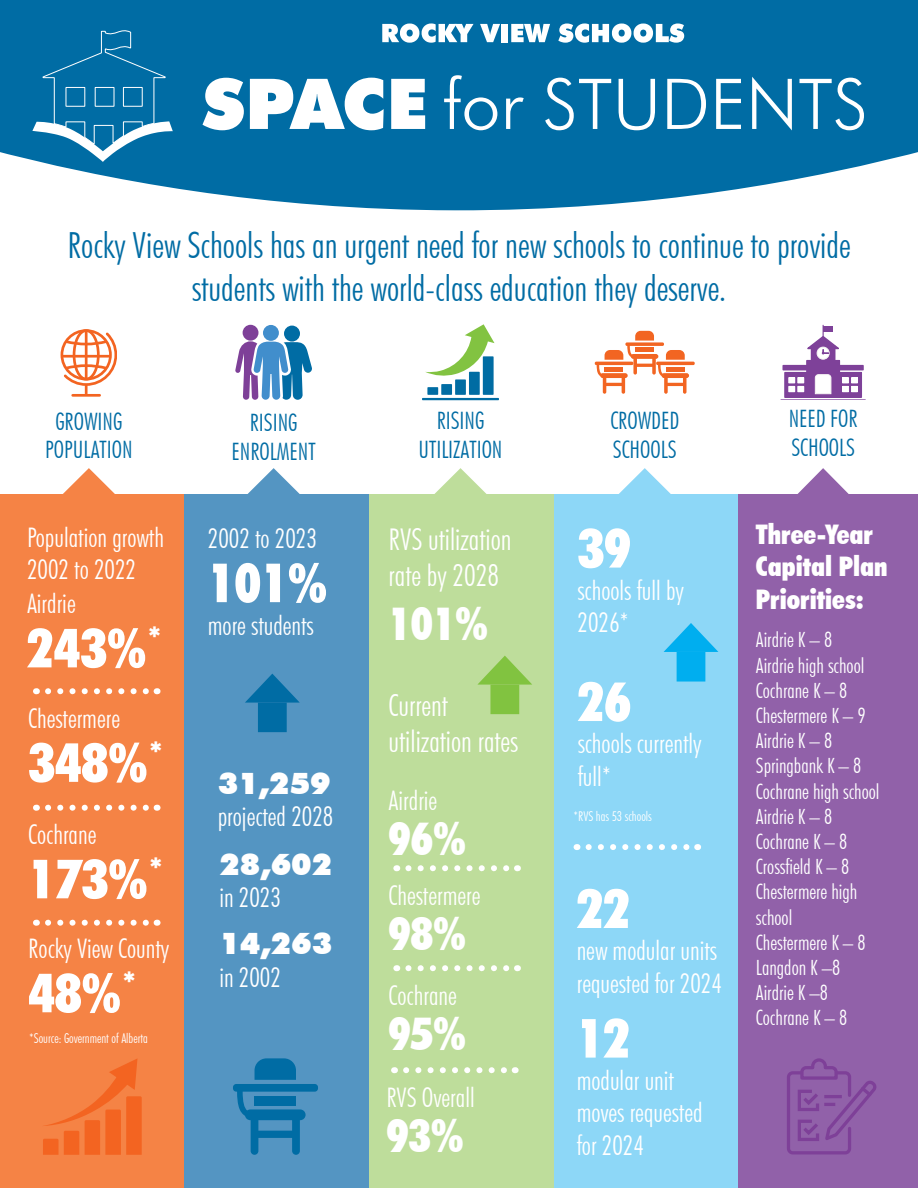
<style>
.page{position:relative;width:918px;height:1188px;background:#fff}
.page>*{position:absolute;margin:0;border:0;box-sizing:border-box;transform-origin:0 0}
.Paragraph_Style_1{font:900 condensed 54px "Futura BT";color:#fff}
.t1{font:900 condensed 45px "Futura BT";color:#fff}
.t2{font:300 condensed 36px/43.2px "Futura BT";color:#006ca4;text-align:center}
.t3{font:300 condensed 30px/36px "Futura BT";color:#fff}
.t4{font:900 30px "Futura BT";color:#fff}
.Paragraph_Style_1-2{font:300 condensed 27px/32.4px "Futura BT";color:#fff}
.t5{font:900 condensed 27px/32.4px "Futura BT";color:#fff}
.t6{font:300 condensed 24px/28.8px "Futura BT";color:#006ca4;text-align:center}
.t7{font:300 condensed 21px/25.2px "Futura BT";color:#fff}
.t8{font:300 condensed 13.5px "Futura BT";color:#fff}
</style>
<div class="page">
<svg style="left:0;top:0;width:918px;height:211px;background:#217faf"></svg>
<svg style="left:32px;top:26px;width:141px;height:136px;background:#1c7cad"></svg>
<svg style="left:202px;top:78px;width:42px;height:52px"></svg>
<svg style="left:250px;top:78px;width:134px;height:52px"></svg>
<svg style="left:391px;top:79px;width:34px;height:50px"></svg>
<svg style="left:444px;top:75px;width:53px;height:55px"></svg>
<svg style="left:506px;top:97px;width:18px;height:32px"></svg>
<svg style="left:545px;top:78px;width:66px;height:52px"></svg>
<svg style="left:619px;top:79px;width:36px;height:51px"></svg>
<svg style="left:667px;top:79px;width:39px;height:50px"></svg>
<svg style="left:716px;top:79px;width:25px;height:50px"></svg>
<svg style="left:752px;top:77px;width:40px;height:53px"></svg>
<svg style="left:799px;top:78px;width:65px;height:52px"></svg>
<svg style="left:382px;top:23px;width:92px;height:20px"></svg>
<svg style="left:480px;top:24px;width:20px;height:18px"></svg>
<div style="left:501px;top:24px;width:7px;height:18px;background:#fff"></div>
<svg style="left:511px;top:24px;width:39px;height:18px"></svg>
<svg style="left:558px;top:23px;width:126px;height:20px"></svg>
<div style="left:736px;top:494px;width:182px;height:694px;background:#9161a9"></div>
<svg style="left:798px;top:468px;width:51px;height:26px"></svg>
<hr style="left:783px;top:366px;width:80px;height:4px;background:#7e4199">
<div style="left:782px;top:365px;width:82px;height:5px;border:1px solid #7e4199"></div>
<div style="left:784px;top:372px;width:78px;height:26px;border:1px solid #7e4199"></div>
<div style="left:807px;top:361px;width:32px;height:36px;background:#7e4199"></div>
<div style="left:806px;top:360px;width:34px;height:38px;border:1px solid #7e4199"></div>
<svg style="left:813px;top:354px;width:20px;height:5px"></svg>
<div style="left:811px;top:345px;width:24px;height:16px;border:1px solid #7e4199"></div>
<div style="left:817px;top:347px;width:12px;height:12px;background:#fff;border-radius:50%"></div>
<div style="left:817px;top:347px;width:12px;height:12px;border:1px solid #f7f5f5;border-radius:50%"></div>
<svg style="left:807px;top:325px;width:32px;height:29px"></svg>
<div style="left:823px;top:326px;width:9px;height:6px;background:#7e4199"></div>
<svg style="left:780px;top:374px;width:86px;height:26px"></svg>
<div style="left:0;top:494px;width:186px;height:694px;background:#f58345"></div>
<svg style="left:63px;top:468px;width:52px;height:26px"></svg>
<svg style="left:48px;top:805px;width:101px;height:6px"></svg>
<svg style="left:48px;top:920px;width:101px;height:6px"></svg>
<svg style="left:48px;top:688px;width:101px;height:6px"></svg>
<hr style="left:73px;top:394px;width:27px;height:3px;background:#f36421">
<div style="left:73px;top:329px;width:27px;height:51px;border:3px solid #f36421;border-radius:50%"></div>
<svg style="left:61px;top:330px;width:56px;height:64px"></svg>
<hr style="left:62px;top:355px;width:48px;height:3px;background:#f36421">
<hr style="left:85px;top:331px;width:3px;height:48px;background:#f36421">
<div style="left:553px;top:494px;width:185px;height:694px;background:#8dd7f7"></div>
<svg style="left:619px;top:468px;width:52px;height:26px"></svg>
<svg style="left:595px;top:331px;width:100px;height:63px"></svg>
<svg style="left:248px;top:468px;width:52px;height:26px"></svg>
<div style="left:184px;top:494px;width:185px;height:694px;background:#5495c2"></div>
<div style="left:369px;top:494px;width:185px;height:694px;background:#bedd9b"></div>
<svg style="left:434px;top:468px;width:53px;height:26px"></svg>
<svg style="left:422px;top:324px;width:77px;height:76px"></svg>
<div style="left:258px;top:703px;width:29px;height:29px;background:#006ca4"></div>
<svg style="left:245px;top:674px;width:55px;height:29px"></svg>
<div style="left:677px;top:652px;width:28px;height:30px;background:#00aeef"></div>
<svg style="left:664px;top:623px;width:54px;height:29px"></svg>
<div style="left:243px;top:325px;width:15px;height:16px;background:#7e4098;border-radius:50%"></div>
<div style="left:284px;top:326px;width:16px;height:16px;background:#006ca4;border-radius:50%"></div>
<svg style="left:235px;top:341px;width:77px;height:59px"></svg>
<div style="left:263px;top:325px;width:16px;height:16px;background:#418ecc;border-radius:50%"></div>
<svg style="left:43px;top:1059px;width:99px;height:96px"></svg>
<svg style="left:408px;top:965px;width:102px;height:6px"></svg>
<svg style="left:408px;top:865px;width:102px;height:6px"></svg>
<svg style="left:406px;top:1067px;width:101px;height:6px"></svg>
<svg style="left:589px;top:844px;width:101px;height:6px"></svg>
<div style="left:490px;top:685px;width:29px;height:29px;background:#81c340"></div>
<svg style="left:477px;top:656px;width:55px;height:29px"></svg>
<svg style="left:233px;top:1058px;width:85px;height:97px"></svg>
<svg style="left:787px;top:1058px;width:90px;height:97px"></svg>
<p class="t2" style="left:67px;top:224px;width:785px">Rocky View Schools has an urgent need for new schools to continue to provide students with the world-class education they deserve.</p>
<p class="t6" style="left:45px;top:406px;width:89px">GROWING<br>POPULATION</p>
<p class="Paragraph_Style_1-2" style="left:27px;top:521px;width:139px">Population growth<br>2002 to 2022</p>
<p class="Paragraph_Style_1-2" style="left:27px;top:587px;width:50px">Airdrie</p>
<p class="Paragraph_Style_1" style="left:27px;top:615px;width:137px">243%<sup>*</sup></p>
<p class="Paragraph_Style_1-2" style="left:28px;top:702px;width:93px">Chestermere</p>
<p class="Paragraph_Style_1" style="left:28px;top:730px;width:137px">348%<sup>*</sup></p>
<p class="Paragraph_Style_1-2" style="left:28px;top:818px;width:70px">Cochrane</p>
<p class="Paragraph_Style_1" style="left:28px;top:846px;width:137px">173%<sup>*</sup></p>
<p class="Paragraph_Style_1-2" style="left:28px;top:932px;width:142px">Rocky View County</p>
<p class="Paragraph_Style_1" style="left:28px;top:960px;width:111px">48%<sup>*</sup></p>
<p class="t8" style="left:29px;top:1030px;width:120px">*Source: Government of Alberta</p>
<p class="t6" style="left:232px;top:408px;width:85px">RISING<br>ENROLMENT</p>
<p class="Paragraph_Style_1-2" style="left:208px;top:522px;width:111px">2002 to 2023</p>
<p class="Paragraph_Style_1" style="left:208px;top:550px;width:121px">101%</p>
<p class="Paragraph_Style_1-2" style="left:208px;top:609px;width:107px">more students</p>
<p class="t6" style="left:418px;top:406px;width:86px">RISING<br>UTILIZATION</p>
<p class="t3" style="left:389px;top:522px;width:124px">RVS utilization rate by 2028</p>
<p class="t1" style="left:389px;top:597px;width:101px">101%</p>
<p class="t6" style="left:610px;top:406px;width:70px;text-align:left">CROWDED<br>SCHOOLS</p>
<p class="Paragraph_Style_1" style="left:578px;top:516px;width:55px">39</p>
<p class="Paragraph_Style_1-2" style="left:578px;top:574px;width:108px">schools full by<br>2026*</p>
<p class="Paragraph_Style_1" style="left:578px;top:669px;width:55px">26</p>
<p class="Paragraph_Style_1-2" style="left:578px;top:727px;width:125px">schools currently full*</p>
<p class="t3" style="left:389px;top:687px;width:131px">Current utilization rates</p>
<p class="t4" style="left:218px;top:765px;width:115px">31,259</p>
<p class="Paragraph_Style_1-2" style="left:218px;top:800px;width:117px">projected 2028</p>
<p class="Paragraph_Style_1-2" style="left:389px;top:784px;width:50px">Airdrie</p>
<p class="t1" style="left:389px;top:812px;width:79px">96%</p>
<p class="t8" style="left:574px;top:808px;width:80px">*RVS has 53 schools</p>
<p class="t4" style="left:219px;top:846px;width:115px">28,602</p>
<p class="Paragraph_Style_1-2" style="left:219px;top:881px;width:63px">in 2023</p>
<p class="Paragraph_Style_1" style="left:577px;top:876px;width:55px">22</p>
<p class="Paragraph_Style_1-2" style="left:577px;top:934px;width:147px">new modular units requested for 2024</p>
<p class="Paragraph_Style_1" style="left:577px;top:1006px;width:55px">12</p>
<p class="Paragraph_Style_1-2" style="left:577px;top:1064px;width:127px">modular unit moves requested for 2024</p>
<p class="Paragraph_Style_1-2" style="left:389px;top:879px;width:93px">Chestermere</p>
<p class="t1" style="left:389px;top:907px;width:79px">98%</p>
<p class="t4" style="left:219px;top:926px;width:115px">14,263</p>
<p class="Paragraph_Style_1-2" style="left:219px;top:961px;width:63px">in 2002</p>
<p class="Paragraph_Style_1-2" style="left:389px;top:979px;width:70px">Cochrane</p>
<p class="t1" style="left:389px;top:1006px;width:79px">95%</p>
<p class="Paragraph_Style_1-2" style="left:386px;top:1081px;width:90px">RVS Overall</p>
<p class="t1" style="left:386px;top:1109px;width:79px">93%</p>
<p class="t6" style="left:789px;top:404px;width:70px;text-align:left">NEED FOR<br>SCHOOLS</p>
<p class="t5" style="left:756px;top:518px;width:133px">Three-Year<br>Capital Plan<br>Priorities:</p>
<p class="t7" style="left:756px;top:627px;width:78px">Airdrie K – 8</p>
<p class="t7" style="left:756px;top:652px;width:110px">Airdrie high school</p>
<p class="t7" style="left:756px;top:678px;width:93px">Cochrane K – 8</p>
<p class="t7" style="left:756px;top:703px;width:111px">Chestermere K – 9</p>
<p class="t7" style="left:756px;top:728px;width:78px">Airdrie K – 8</p>
<p class="t7" style="left:756px;top:753px;width:107px">Springbank K – 8</p>
<p class="t7" style="left:756px;top:778px;width:125px">Cochrane high school</p>
<p class="t7" style="left:756px;top:804px;width:78px">Airdrie K – 8</p>
<p class="t7" style="left:756px;top:829px;width:93px">Cochrane K – 8</p>
<p class="t7" style="left:756px;top:854px;width:95px">Crossfield K – 8</p>
<p class="t7" style="left:756px;top:879px;width:103px">Chestermere high school</p>
<p class="t7" style="left:756px;top:930px;width:111px">Chestermere K – 8</p>
<p class="t7" style="left:756px;top:955px;width:86px">Langdon K –8</p>
<p class="t7" style="left:756px;top:980px;width:74px">Airdrie K –8</p>
<p class="t7" style="left:756px;top:1005px;width:93px">Cochrane K – 8</p>
</div>
